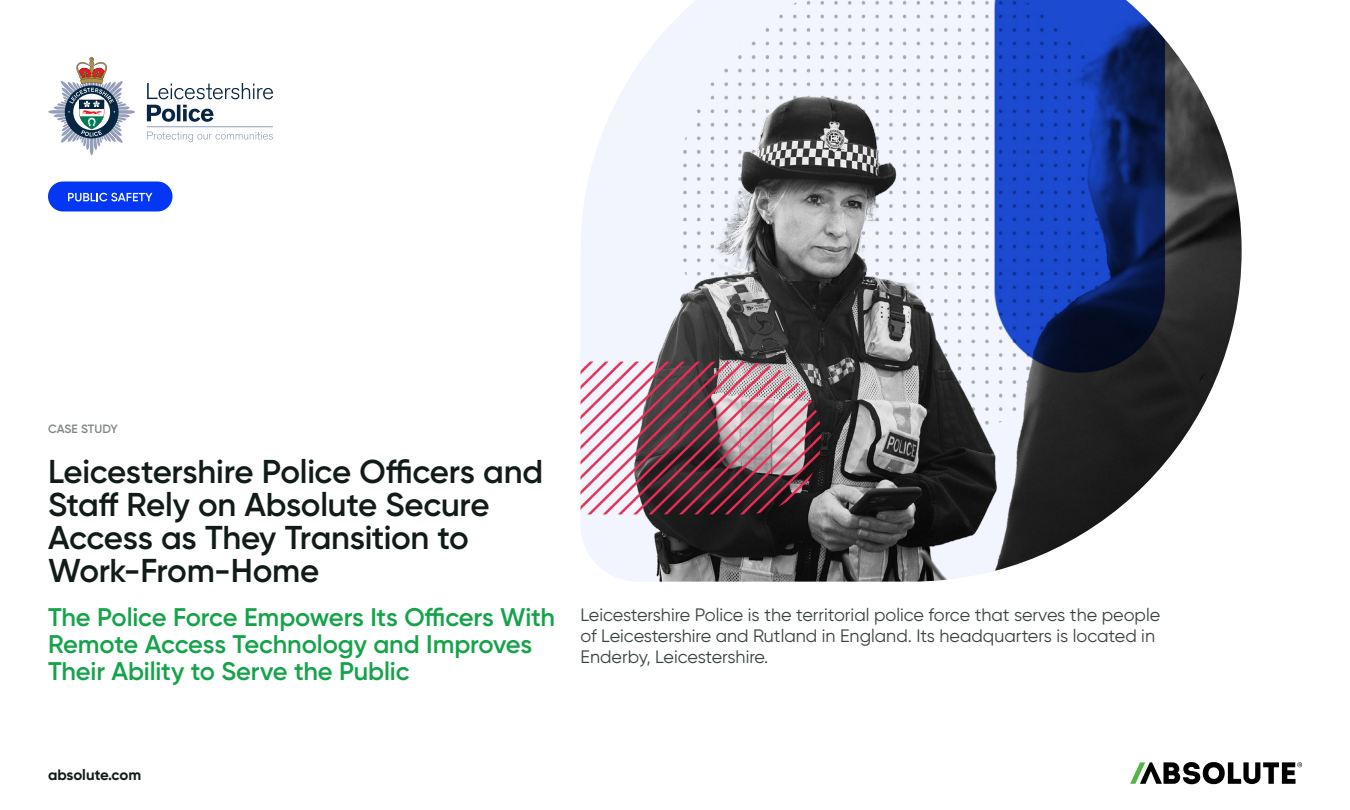
<style>
.page{position:relative;width:1350px;height:810px;background:#fff}
.page>*{position:absolute;margin:0;border:0;box-sizing:border-box;transform-origin:0 0}
.t1{font:600 33px/33px "Gilroy";letter-spacing:-.01em;color:#111c18}
.t2{font:600 25.5px/27px "Gilroy";letter-spacing:-.005em;color:#15a34a}
.t3{font:18px/21px "Gilroy";color:#39423e}
.t4{font:700 15px "Gilroy";color:#111c18}
.t5{font:600 12px "Gilroy";color:#808784}
</style>
<div class="page">
<svg style="left:1130px;top:762px;width:172px;height:22px"></svg>
<svg style="left:147px;top:83px;width:126px;height:39px"></svg>
<svg style="left:147px;top:132px;width:126px;height:10px"></svg>
<hr style="left:147px;top:127px;width:126px;height:1px;background:#949eb8">
<svg style="left:48px;top:57px;width:87px;height:99px"></svg>
<div style="left:48px;top:182px;width:124px;height:30px;background:#0437f4;border-radius:15px"></div>
<svg style="left:68px;top:193px;width:84px;height:8px"></svg>
<img style="left:580px;top:0;width:662px;height:582px">
<p class="t5" style="left:48px;top:421px;width:71px">CASE STUDY</p>
<h1 class="t1" style="left:48px;top:455px;width:497px">Leicestershire Police Officers and<br>Staff Rely on Absolute Secure<br>Access as They Transition to<br>Work-From-Home</h1>
<h2 class="t2" style="left:48px;top:604px;width:509px">The Police Force Empowers Its Officers With<br>Remote Access Technology and Improves<br>Their Ability to Serve the Public</h2>
<p class="t3" style="left:580px;top:604px;width:581px">Leicestershire Police is the territorial police force that serves the people of Leicestershire and Rutland in England. Its headquarters is located in<br>Enderby, Leicestershire.</p>
<p class="t4" style="left:48px;top:765px;width:95px">absolute.com</p>
</div>
